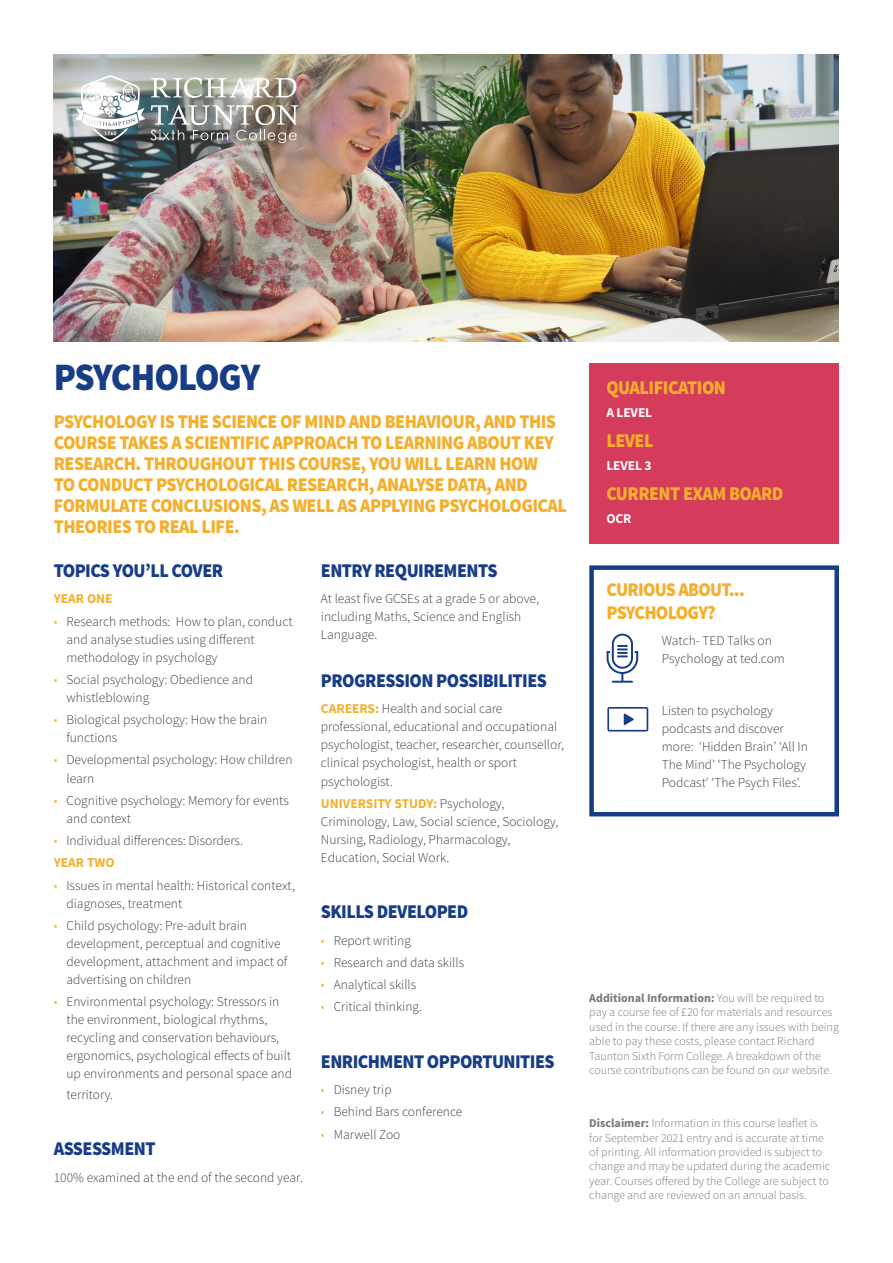
<style>
.page{position:relative;width:893px;height:1263px;background:#fff}
.page>*{position:absolute;margin:0;border:0;box-sizing:border-box;transform-origin:0 0}
.Sub_Head{font:900 38.85px "Source Sans Pro";letter-spacing:-.03em;color:#183d87;scale:.93 1}
.Intro{font:900 19.5px/21px "Source Sans Pro";letter-spacing:-.03em;color:#f4af2d;scale:.93 1}
.Sub_Head-2{font:900 19.5px "Source Sans Pro";letter-spacing:-.03em;color:#183d87;scale:.93 1}
.Subhead_1{font:900 19.5px/22.5px "Source Sans Pro";letter-spacing:-.035em;color:#f4af2d;scale:.93 1}
.Body_Copy{font:300 13.5px/18px "Source Sans Pro";color:#3e3e3f}
.Curious_Copy{font:300 13.5px/18px "Source Sans Pro";color:#3e3e3f}
.Bullets{font:300 13.5px/18px "Source Sans Pro";color:#3e3e3f}
.Subhead_2{font:700 13.5px "Source Sans Pro";letter-spacing:-.01em;color:#fff}
.Bullets-2{font:700 13.5px "Source Sans Pro";color:#f4af2d}
.Body_Copy-2{font:300 12px/14.4px "Source Sans Pro";color:#76787b}
.Small_Print{font:300 12px/14.4px "Source Sans Pro";color:#76787b}
.s1{color:#f6b645}
.s2{font-weight:700;color:#f4af2d}
.s3{font-weight:700}
</style>
<div class="page">
<img style="left:54px;top:54px;width:785px;height:288px">
<div style="left:589px;top:363px;width:250px;height:181px;background:#d53b5a"></div>
<div style="left:589px;top:565px;width:250px;height:251px;border:4px solid #183d87"></div>
<svg style="left:607px;top:707px;width:41px;height:24px"></svg>
<div style="left:87px;top:86px;width:237px;height:82px;background:#231f20;opacity:.7"></div>
<img style="left:75px;top:75px;width:224px;height:67px">
<svg style="left:607px;top:634px;width:31px;height:49px"></svg>
<p class="Sub_Head" style="left:54px;top:352px;width:224px">PSYCHOLOGY</p>
<p class="Intro" style="left:54px;top:412px;width:553px">PSYCHOLOGY IS THE SCIENCE OF MIND AND BEHAVIOUR, AND THIS COURSE TAKES A SCIENTIFIC APPROACH TO LEARNING ABOUT KEY RESEARCH. THROUGHOUT THIS COURSE, YOU WILL LEARN HOW<br>TO CONDUCT PSYCHOLOGICAL RESEARCH, ANALYSE DATA, AND FORMULATE CONCLUSIONS, AS WELL AS APPLYING PSYCHOLOGICAL THEORIES TO REAL LIFE.</p>
<p class="Sub_Head-2" style="left:54px;top:558px;width:184px">TOPICS YOU’LL COVER</p>
<p class="Bullets-2" style="left:54px;top:590px;width:60px">YEAR ONE</p>
<p class="Body_Copy" style="left:67px;top:612px;width:228px;text-indent:-13px"><span class="s1">•</span> Research methods: How to plan, conduct and analyse studies using different methodology in psychology</p>
<p class="Body_Copy" style="left:67px;top:670px;width:188px;text-indent:-13px"><span class="s1">•</span> Social psychology: Obedience and whistleblowing</p>
<p class="Body_Copy" style="left:67px;top:711px;width:202px;text-indent:-13px"><span class="s1">•</span> Biological psychology: How the brain functions</p>
<p class="Body_Copy" style="left:67px;top:751px;width:228px;text-indent:-13px"><span class="s1">•</span> Developmental psychology: How children learn</p>
<p class="Body_Copy" style="left:67px;top:791px;width:224px;text-indent:-13px"><span class="s1">•</span> Cognitive psychology: Memory for events and context</p>
<p class="Body_Copy" style="left:54px;top:832px;width:191px"><span class="s1">•</span> Individual differences: Disorders.</p>
<p class="Bullets-2" style="left:54px;top:854px;width:62px">YEAR TWO</p>
<p class="Body_Copy" style="left:67px;top:876px;width:230px;text-indent:-13px"><span class="s1">•</span> Issues in mental health: Historical context, diagnoses, treatment</p>
<p class="Body_Copy" style="left:67px;top:916px;width:222px;text-indent:-13px"><span class="s1">•</span> Child psychology: Pre-adult brain development, perceptual and cognitive development, attachment and impact of advertising on children</p>
<p class="Body_Copy" style="left:67px;top:993px;width:227px;text-indent:-13px"><span class="s1">•</span> Environmental psychology: Stressors in the environment, biological rhythms, recycling and conservation behaviours, ergonomics, psychological effects of built up environments and personal space and</p>
<p class="Body_Copy" style="left:67px;top:1086px;width:48px">territory.</p>
<p class="Sub_Head-2" style="left:321px;top:558px;width:191px">ENTRY REQUIREMENTS</p>
<p class="Body_Copy" style="left:321px;top:590px;width:220px">At least five GCSEs at a grade 5 or above, including Maths, Science and English<br>Language.</p>
<p class="Sub_Head-2" style="left:321px;top:668px;width:245px">PROGRESSION POSSIBILITIES</p>
<p class="Body_Copy" style="left:321px;top:700px;width:245px"><span class="s2">CAREERS:</span> Health and social care professional, educational and occupational psychologist, teacher, researcher, counsellor, clinical psychologist, health or sport psychologist.</p>
<p class="Bullets" style="left:321px;top:794px;width:239px"><span class="s2">UNIVERSITY STUDY:</span> Psychology, Criminology, Law, Social science, Sociology, Nursing, Radiology, Pharmacology, Education, Social Work.</p>
<p class="Sub_Head-2" style="left:321px;top:899px;width:160px">SKILLS DEVELOPED</p>
<p class="Body_Copy" style="left:321px;top:931px;width:92px"><span class="s1">•</span> Report writing</p>
<p class="Body_Copy" style="left:321px;top:953px;width:145px"><span class="s1">•</span> Research and data skills</p>
<p class="Body_Copy" style="left:321px;top:976px;width:97px"><span class="s1">•</span> Analytical skills</p>
<p class="Body_Copy" style="left:321px;top:998px;width:103px"><span class="s1">•</span> Critical thinking.</p>
<p class="Sub_Head-2" style="left:321px;top:1048px;width:253px">ENRICHMENT OPPORTUNITIES</p>
<p class="Body_Copy" style="left:321px;top:1081px;width:72px"><span class="s1">•</span> Disney trip</p>
<p class="Body_Copy" style="left:321px;top:1103px;width:143px"><span class="s1">•</span> Behind Bars conference</p>
<p class="Body_Copy" style="left:321px;top:1125px;width:81px"><span class="s1">•</span> Marwell Zoo</p>
<p class="Sub_Head-2" style="left:54px;top:1136px;width:111px">ASSESSMENT</p>
<p class="Body_Copy" style="left:54px;top:1168px;width:251px">100% examined at the end of the second year.</p>
<p class="Subhead_1" style="left:606px;top:377px;width:130px">QUALIFICATION</p>
<p class="Subhead_2" style="left:606px;top:404px;width:47px">A LEVEL</p>
<p class="Subhead_1" style="left:606px;top:430px;width:52px">LEVEL</p>
<p class="Subhead_2" style="left:606px;top:457px;width:47px">LEVEL 3</p>
<p class="Subhead_1" style="left:606px;top:483px;width:192px">CURRENT EXAM BOARD</p>
<p class="Subhead_2" style="left:606px;top:510px;width:27px">OCR</p>
<p class="Subhead_1" style="left:607px;top:579px;width:150px">CURIOUS ABOUT...<br>PSYCHOLOGY?</p>
<p class="Curious_Copy" style="left:662px;top:632px;width:125px">Watch- TED Talks on<br>Psychology at ted.com</p>
<p class="Curious_Copy" style="left:662px;top:701px;width:147px">Listen to psychology podcasts and discover more: ‘Hidden Brain’ ‘All In<br>The Mind’ ‘The Psychology<br>Podcast’ ‘The Psych Files’.</p>
<p class="Body_Copy-2" style="left:589px;top:991px;width:251px"><span class="s3">Additional Information:</span> You will be required to pay a course fee of £20 for materials and resources used in the course. If there are any issues with being able to pay these costs, please contact Richard Taunton Sixth Form College. A breakdown of the course contributions can be found on our website.</p>
<p class="Small_Print" style="left:589px;top:1116px;width:242px"><span class="s3">Disclaimer:</span> Information in this course leaflet is for September 2021 entry and is accurate at time of printing. All information provided is subject to change and may be updated during the academic year. Courses offered by the College are subject to change and are reviewed on an annual basis.</p>
</div>
